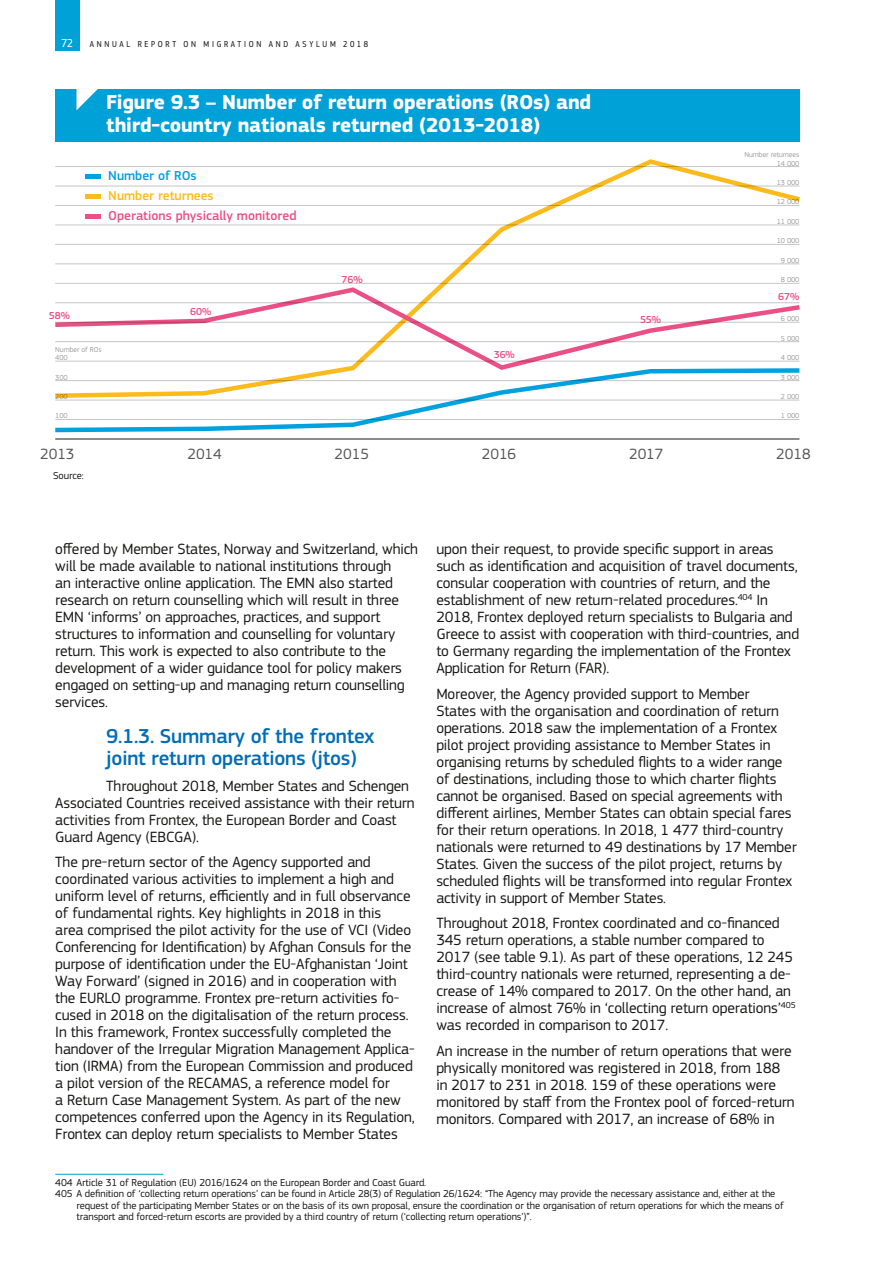
<style>
.page{position:relative;width:893px;height:1263px;background:#fff}
.page>*{position:absolute;margin:0;border:0;box-sizing:border-box;transform-origin:0 0}
.t1{font:700 21px/22.6px "EC Square Sans Pro";letter-spacing:-.01em;color:#fff}
.t2{font:500 21px/22.6px "EC Square Sans Pro";letter-spacing:-.01em;color:#006db7}
.t3{font:15.45px/17px "EC Square Sans Pro";letter-spacing:-.01em;color:#181716}
.t4{font:15.45px "EC Square Sans Pro";color:#565655}
.t5{font:500 13.5px "EC Square Sans Pro";color:#ea5083}
.t6{font:500 13.5px "EC Square Sans Pro";color:#fbbb1d}
.t7{font:500 13.5px "EC Square Sans Pro";color:#00a1df}
.t8{font:12px "EC Square Sans Cond Pro";color:#fff}
.t9{font:10.5px "EC Square Sans Pro";letter-spacing:-.01em;color:#181716}
.t10{font:500 10.5px "EC Square Sans Pro";letter-spacing:-.01em;color:#ea5083}
.t11{font:9px "EC Square Sans Cond Pro";letter-spacing:.3em;color:#181716}
.t12{font:7.5px "EC Square Sans Pro";letter-spacing:-.01em;color:#9c9c9d}
</style>
<div class="page">
<div style="left:55px;top:0;width:24px;height:51px;background:#00a1d7"></div>
<hr style="left:55px;top:1174px;width:108px;height:1px;background:#00a1d7">
<svg style="left:55px;top:159px;width:745px;height:126px"></svg>
<svg style="left:55px;top:285px;width:745px;height:81px"></svg>
<svg style="left:55px;top:366px;width:745px;height:67px"></svg>
<hr style="left:55px;top:166px;width:744px;height:1px;background:#c5c6c6">
<hr style="left:55px;top:186px;width:744px;height:1px;background:#c5c6c6">
<hr style="left:55px;top:205px;width:744px;height:1px;background:#c5c6c6">
<hr style="left:55px;top:225px;width:744px;height:1px;background:#c5c6c6">
<hr style="left:55px;top:244px;width:744px;height:1px;background:#c5c6c6">
<hr style="left:55px;top:264px;width:744px;height:1px;background:#c5c6c6">
<hr style="left:55px;top:283px;width:744px;height:1px;background:#c5c6c6">
<hr style="left:55px;top:302px;width:744px;height:1px;background:#c5c6c6">
<hr style="left:55px;top:322px;width:744px;height:1px;background:#c5c6c6">
<hr style="left:55px;top:341px;width:744px;height:1px;background:#c5c6c6">
<hr style="left:55px;top:361px;width:744px;height:1px;background:#c5c6c6">
<hr style="left:55px;top:380px;width:744px;height:1px;background:#c5c6c6">
<hr style="left:55px;top:400px;width:744px;height:1px;background:#c5c6c6">
<hr style="left:55px;top:419px;width:744px;height:1px;background:#c5c6c6">
<hr style="left:55px;top:439px;width:744px;height:1px;background:#181716">
<div style="left:55px;top:89px;width:744px;height:52px;background:#00a1d7"></div>
<svg style="left:77px;top:89px;width:21px;height:21px"></svg>
<div style="left:86px;top:174px;width:15px;height:5px;background:#00a1df"></div>
<div style="left:86px;top:194px;width:15px;height:5px;background:#fbbb1d"></div>
<div style="left:86px;top:214px;width:15px;height:5px;background:#ea5083"></div>
<p class="t8" style="left:62px;top:36px;width:13px">72</p>
<p class="t11" style="left:90px;top:39px;width:280px">ANNUAL REPORT ON MIGRATION AND ASYLUM 2018</p>
<h1 class="t1" style="left:106px;top:92px;width:486px">Figure 9.3 – Number of return operations (ROs) and third-country nationals returned (2013-2018)</h1>
<p class="t7" style="left:108px;top:168px;width:90px">Number of ROs</p>
<p class="t6" style="left:108px;top:188px;width:107px">Number returnees</p>
<p class="t5" style="left:108px;top:207px;width:190px">Operations physically monitored</p>
<p class="t10" style="left:49px;top:309px;width:23px">58%</p>
<p class="t10" style="left:190px;top:305px;width:23px">60%</p>
<p class="t10" style="left:341px;top:274px;width:23px">76%</p>
<p class="t10" style="left:640px;top:314px;width:23px">55%</p>
<p class="t12" style="left:744px;top:151px;width:56px">Number returnees</p>
<p class="t12" style="left:777px;top:159px;width:24px">14 000</p>
<p class="t12" style="left:777px;top:178px;width:24px">13 000</p>
<p class="t12" style="left:777px;top:198px;width:24px">12 000</p>
<p class="t12" style="left:777px;top:217px;width:24px">11 000</p>
<p class="t12" style="left:777px;top:236px;width:24px">10 000</p>
<p class="t12" style="left:781px;top:256px;width:20px">9 000</p>
<p class="t12" style="left:781px;top:275px;width:20px">8 000</p>
<p class="t12" style="left:781px;top:314px;width:20px">6 000</p>
<p class="t12" style="left:781px;top:334px;width:20px">5 000</p>
<p class="t10" style="left:778px;top:290px;width:23px">67%</p>
<p class="t12" style="left:55px;top:345px;width:48px">Number of ROs</p>
<p class="t10" style="left:494px;top:349px;width:23px">36%</p>
<p class="t12" style="left:55px;top:353px;width:14px">400</p>
<p class="t12" style="left:781px;top:353px;width:20px">4 000</p>
<p class="t12" style="left:55px;top:373px;width:14px">300</p>
<p class="t12" style="left:781px;top:373px;width:20px">3 000</p>
<p class="t12" style="left:55px;top:392px;width:14px">200</p>
<p class="t12" style="left:781px;top:392px;width:20px">2 000</p>
<p class="t12" style="left:55px;top:412px;width:14px">100</p>
<p class="t12" style="left:781px;top:412px;width:20px">1 000</p>
<p class="t4" style="left:40px;top:445px;width:36px">2013</p>
<p class="t4" style="left:187px;top:445px;width:36px">2014</p>
<p class="t4" style="left:335px;top:445px;width:36px">2015</p>
<p class="t4" style="left:482px;top:445px;width:36px">2016</p>
<p class="t4" style="left:629px;top:445px;width:36px">2017</p>
<p class="t4" style="left:776px;top:445px;width:36px">2018</p>
<p class="t9" style="left:53px;top:470px;width:32px">Source:</p>
<p class="t3" style="left:55px;top:541px;width:364px">offered by Member States, Norway and Switzerland, which will be made available to national institutions through<br>an interactive online application. The EMN also started research on return counselling which will result in three EMN ‘informs’ on approaches, practices, and support structures to information and counselling for voluntary return. This work is expected to also contribute to the development of a wider guidance tool for policy makers engaged on setting-up and managing return counselling services.</p>
<h1 class="t2" style="left:106px;top:725px;width:270px">9.1.3. Summary of the frontex joint return operations (jtos)</h1>
<p class="t3" style="left:55px;top:777px;width:361px;text-indent:51px">Throughout 2018, Member States and Schengen Associated Countries received assistance with their return activities from Frontex, the European Border and Coast Guard Agency (EBCGA).</p>
<p class="t3" style="left:55px;top:854px;width:361px">The pre-return sector of the Agency supported and coordinated various activities to implement a high and uniform level of returns, efficiently and in full observance of fundamental rights. Key highlights in 2018 in this<br>area comprised the pilot activity for the use of VCI (Video Conferencing for Identification) by Afghan Consuls for the purpose of identification under the EU-Afghanistan ‘Joint Way Forward’ (signed in 2016) and in cooperation with the EURLO programme. Frontex pre-return activities fo&shy;cused in 2018 on the digitalisation of the return process.<br>In this framework, Frontex successfully completed the handover of the Irregular Migration Management Applica&shy;tion (IRMA) from the European Commission and produced a pilot version of the RECAMAS, a reference model for<br>a Return Case Management System. As part of the new competences conferred upon the Agency in its Regulation, Frontex can deploy return specialists to Member States</p>
<p class="t9" style="left:55px;top:1176px;width:372px">404 Article 31 of Regulation (EU) 2016/1624 on the European Border and Coast Guard.</p>
<p class="t9" style="left:55px;top:1188px;width:722px">405 A definition of ‘collecting return operations’ can be found in Article 28(3) of Regulation 26/1624: “The Agency may provide the necessary assistance and, either at the</p>
<p class="t9" style="left:77px;top:1199px;width:709px">request of the participating Member States or on the basis of its own proposal, ensure the coordination or the organisation of return operations for which the means of</p>
<p class="t9" style="left:77px;top:1211px;width:457px">transport and forced-return escorts are provided by a third country of return (‘collecting return operations’)”.</p>
<p class="t3" style="left:436px;top:541px;width:364px">upon their request, to provide specific support in areas such as identification and acquisition of travel documents, consular cooperation with countries of return, and the establishment of new return-related procedures.<sup>404</sup> In 2018, Frontex deployed return specialists to Bulgaria and Greece to assist with cooperation with third-countries, and to Germany regarding the implementation of the Frontex Application for Return (FAR).</p>
<p class="t3" style="left:436px;top:685px;width:362px">Moreover, the Agency provided support to Member<br>States with the organisation and coordination of return operations. 2018 saw the implementation of a Frontex pilot project providing assistance to Member States in organising returns by scheduled flights to a wider range of destinations, including those to which charter flights cannot be organised. Based on special agreements with different airlines, Member States can obtain special fares for their return operations. In 2018, 1 477 third-country nationals were returned to 49 destinations by 17 Member States. Given the success of the pilot project, returns by scheduled flights will be transformed into regular Frontex activity in support of Member States.</p>
<p class="t3" style="left:436px;top:915px;width:361px">Throughout 2018, Frontex coordinated and co-financed 345 return operations, a stable number compared to 2017 (see table 9.1). As part of these operations, 12 245 third-country nationals were returned, representing a de&shy;crease of 14% compared to 2017. On the other hand, an increase of almost 76% in ‘collecting return operations’<sup>405 </sup>was recorded in comparison to 2017.</p>
<p class="t3" style="left:436px;top:1042px;width:360px">An increase in the number of return operations that were physically monitored was registered in 2018, from 188 in 2017 to 231 in 2018. 159 of these operations were monitored by staff from the Frontex pool of forced-return monitors. Compared with 2017, an increase of 68% in</p>
</div>
